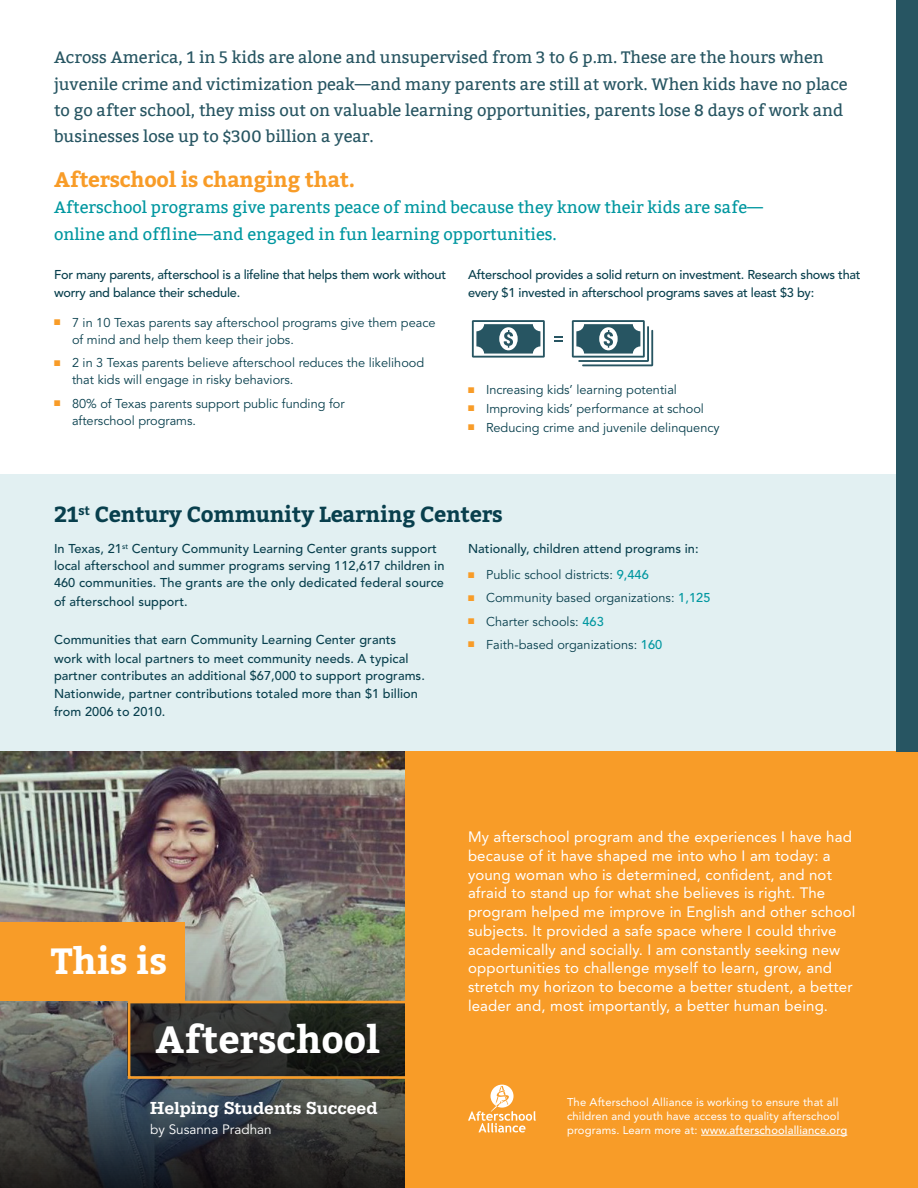
<style>
.page{position:relative;width:918px;height:1188px;background:#fff}
.page>*{position:absolute;margin:0;border:0;box-sizing:border-box;transform-origin:0 0}
.t1{font:700 37.8px "Bitter";color:#fff}
.t2{font:700 36.3px "Bitter";color:#fff}
.Paragraph_Header{font:700 21.75px "Bitter";letter-spacing:-.01em;color:#083f4d}
.Paragraph_Header-2{font:700 21px "Bitter";letter-spacing:-.01em;color:#f89c28}
.t3{font:700 18.45px "Serifa BT";color:#fff}
.Header_Text{font:16.5px/26.2px "Bitter";color:#275562}
.Paragraph_Header-3{font:16.5px/26.2px "Bitter";color:#0097a0}
.Paragraph_Subheading{font:15px/18.8px "Avenir LT Std";letter-spacing:.01em;color:#fff}
.BODY{font:13.5px "Avenir LT Std";color:#fff}
.BODY-2{font:500 12.75px/17.2px "Avenir LT Std";letter-spacing:.005em;color:#083f4d}
.t4{font:12.75px/17.2px "Avenir LT Std";color:#083f4d}
.BODY-3{font:500 12.75px/18.8px "Avenir LT Std";letter-spacing:-.02em;color:#083f4d}
.Paragraph_Subheading-2{font:11.25px/14px "Avenir LT Std";letter-spacing:.01em;color:#fff}
.s1{color:#f89c28}
.s2{font-weight:500;color:#0097a0}
.s3{font-weight:500}
</style>
<div class="page">
<div style="left:0;top:474px;width:918px;height:278px;background:#e2f0f2"></div>
<div style="left:405px;top:752px;width:513px;height:436px;background:#f89c28"></div>
<div style="left:896px;top:0;width:22px;height:752px;background:#275562"></div>
<img style="left:0;top:751px;width:405px;height:437px">
<div style="left:0;top:923px;width:185px;height:78px;background:#f89c28"></div>
<svg style="left:127px;top:998px;width:278px;height:82px;background:#3a3428"></svg>
<svg style="left:572px;top:320px;width:81px;height:46px"></svg>
<svg style="left:472px;top:320px;width:73px;height:38px"></svg>
<svg style="left:554px;top:336px;width:9px;height:6px"></svg>
<hr style="left:701px;top:1135px;width:146px;height:1px;background:#fff">
<svg style="left:468px;top:1085px;width:68px;height:48px"></svg>
<p class="Header_Text" style="left:54px;top:45px;width:795px">Across America, 1 in 5 kids are alone and unsupervised from 3 to 6 p.m. These are the hours when juvenile crime and victimization peak—and many parents are still at work. When kids have no place to go after school, they miss out on valuable learning opportunities, parents lose 8 days of work and businesses lose up to $300 billion a year.</p>
<p class="Paragraph_Header-2" style="left:54px;top:167px;width:303px">Afterschool is changing that.</p>
<p class="Paragraph_Header-3" style="left:54px;top:195px;width:711px">Afterschool programs give parents peace of mind because they know their kids are safe— online and offline—and engaged in fun learning opportunities.</p>
<p class="BODY-3" style="left:54px;top:265px;width:394px">For many parents, afterschool is a lifeline that helps them work without worry and balance their schedule.</p>
<p class="t4" style="left:72px;top:314px;width:365px;text-indent:-18px"><span class="s1">■</span> 7 in 10 Texas parents say afterschool programs give them peace of mind and help them keep their jobs.</p>
<p class="t4" style="left:72px;top:355px;width:354px;text-indent:-18px"><span class="s1">■</span> 2 in 3 Texas parents believe afterschool reduces the likelihood that kids will engage in risky behaviors.</p>
<p class="t4" style="left:72px;top:395px;width:274px;text-indent:-18px"><span class="s1">■</span> 80% of Texas parents support public funding for afterschool programs.</p>
<p class="BODY-3" style="left:468px;top:265px;width:394px">Afterschool provides a solid return on investment. Research shows that every $1 invested in afterschool programs saves at least $3 by:</p>
<p class="t4" style="left:468px;top:382px;width:211px"><span class="s1">■</span> Increasing kids’ learning potential</p>
<p class="t4" style="left:468px;top:400px;width:237px"><span class="s1">■</span> Improving kids’ performance at school</p>
<p class="t4" style="left:468px;top:419px;width:253px"><span class="s1">■</span> Reducing crime and juvenile delinquency</p>
<p class="Paragraph_Header" style="left:54px;top:501px;width:450px">21<sup>st</sup> Century Community Learning Centers</p>
<p class="BODY-2" style="left:54px;top:540px;width:392px">In Texas, 21<sup>st</sup> Century Community Learning Center grants support local afterschool and summer programs serving 112,617 children in<br>460 communities. The grants are the only dedicated federal source</p>
<p class="BODY-2" style="left:54px;top:593px;width:135px">of afterschool support.</p>
<p class="BODY-2" style="left:54px;top:631px;width:356px;line-height:18.8px">Communities that earn Community Learning Center grants work with local partners to meet community needs. A typical</p>
<p class="BODY-2" style="left:54px;top:668px;width:372px">partner contributes an additional $67,000 to support programs.<br>Nationwide, partner contributions totaled more than $1 billion</p>
<p class="BODY-2" style="left:54px;top:704px;width:113px">from 2006 to 2010.</p>
<p class="BODY-2" style="left:468px;top:540px;width:232px">Nationally, children attend programs in:</p>
<p class="t4" style="left:468px;top:566px;width:182px"><span class="s1">■</span> Public school districts: <span class="s2">9,446</span></p>
<p class="t4" style="left:468px;top:590px;width:244px"><span class="s1">■</span> Community based organizations: <span class="s2">1,125</span></p>
<p class="t4" style="left:468px;top:613px;width:137px"><span class="s1">■</span> Charter schools: <span class="s2">463</span></p>
<p class="t4" style="left:468px;top:636px;width:196px"><span class="s1">■</span> Faith-based organizations: <span class="s2">160</span></p>
<p class="t2" style="left:51px;top:939px;width:118px">This is</p>
<p class="t1" style="left:155px;top:1017px;width:226px">Afterschool</p>
<p class="t3" style="left:150px;top:1096px;width:229px">Helping Students Succeed</p>
<p class="BODY" style="left:150px;top:1121px;width:123px">by Susanna Pradhan</p>
<p class="Paragraph_Subheading" style="left:468px;top:828px;width:389px">My afterschool program and the experiences I have had because of it have shaped me into who I am today: a young woman who is determined, confident, and not afraid to stand up for what she believes is right. The program helped me improve in English and other school subjects. It provided a safe space where I could thrive academically and socially. I am constantly seeking new opportunities to challenge myself to learn, grow, and stretch my horizon to become a better student, a better leader and, most importantly, a better human being.</p>
<p class="Paragraph_Subheading-2" style="left:567px;top:1095px;width:282px">The Afterschool Alliance is working to ensure that all children and youth have access to quality afterschool programs. Learn more at: <span class="s3">www.afterschoolalliance.org</span></p>
</div>
